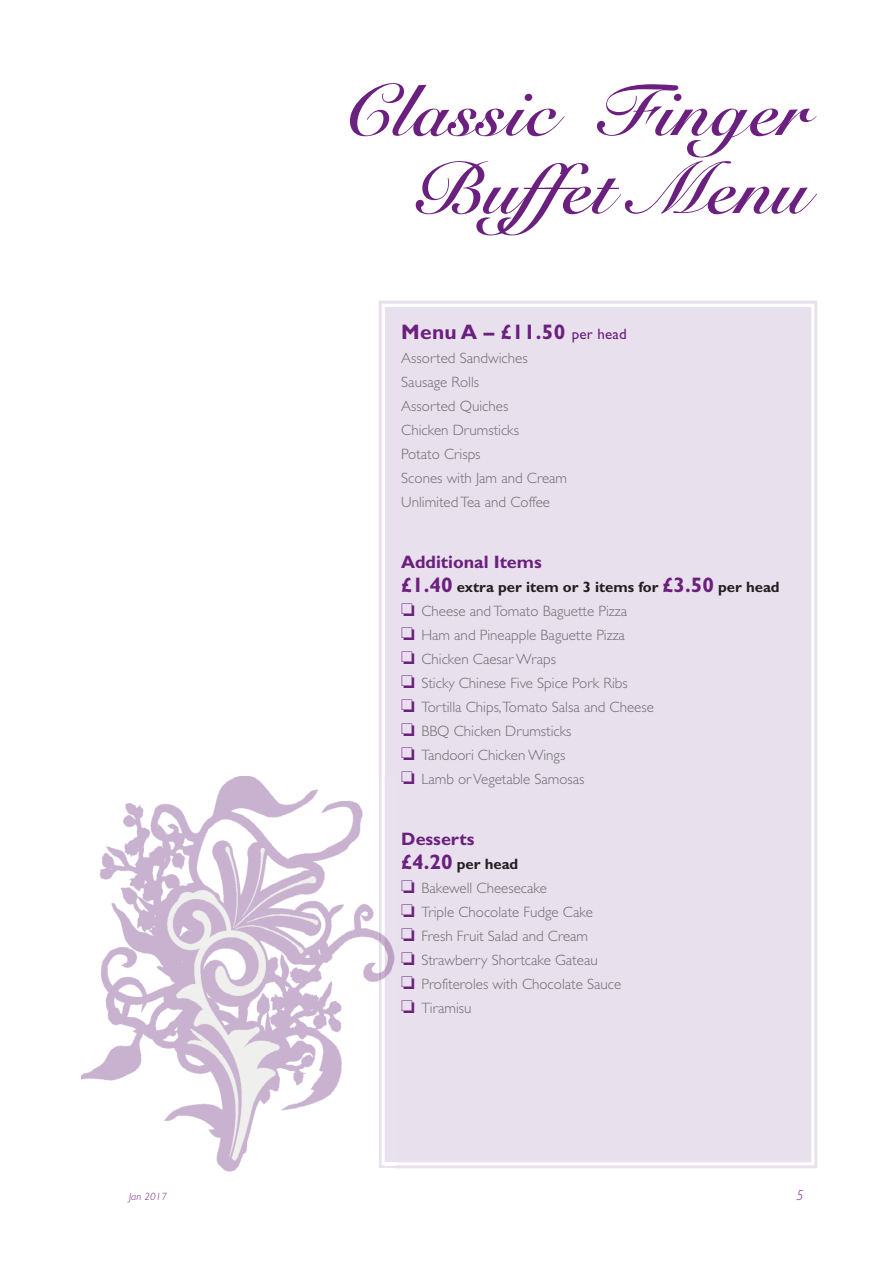
<style>
.page{position:relative;width:893px;height:1263px;background:#fff}
.page>*{position:absolute;margin:0;border:0;box-sizing:border-box;transform-origin:0 0}
.t1{font:72px/78px "Snell Roundhand Bold Script";letter-spacing:.015em;color:#6b1f7e;text-align:right}
.t2{font:700 21px "Gill Sans";letter-spacing:.015em;color:#6b1f7e}
.t3{font:700 18px "Gill Sans";color:#6b1f7e}
.t4{font:300 15px/24px "Gill Sans";color:#6c6d70}
.t5{font:700 15px "Gill Sans";color:#231f20}
.t6{font:italic 300 15px "Myriad Pro";color:#6b1f7e}
.t7{font:italic 300 10.5px "Gill Sans";letter-spacing:.015em;color:#6b1f7e}
.s1{font-weight:400;font-size:15px}
.s2{font-size:21px;color:#6b1f7e}
.s3{color:#6b1f7e}
</style>
<div class="page">
<div style="left:385px;top:307px;width:426px;height:855px;background:#e8e0ed"></div>
<div style="left:376px;top:298px;width:444px;height:873px;border:3px solid #fff"></div>
<img style="left:81px;top:776px;width:298px;height:395px">
<img style="left:385px;top:937px;width:10px;height:40px">
<img style="left:379px;top:776px;width:3px;height:392px">
<img style="left:382px;top:776px;width:3px;height:204px">
<svg style="left:382px;top:1165px;width:13px;height:3px"></svg>
<img style="left:379px;top:1168px;width:16px;height:3px">
<h1 class="t1" style="left:345px;top:82px;width:465px">Classic Finger<br>Buffet Menu</h1>
<h2 class="t2" style="left:401px;top:324px;width:227px">Menu A – £11.50 <span class="s1">per head</span></h2>
<p class="t4" style="left:401px;top:347px;width:167px">Assorted Sandwiches<br>Sausage Rolls<br>Assorted Quiches<br>Chicken Drumsticks<br>Potato Crisps<br>Scones with Jam and Cream<br>UnlimitedTea and Coffee</p>
<p class="t3" style="left:401px;top:555px;width:142px">Additional Items</p>
<p class="t5" style="left:401px;top:581px;width:380px"><span class="s2">£1.40</span> extra per item or 3 items for <span class="s2">£3.50</span> per head</p>
<p class="t4" style="left:401px;top:600px;width:227px"><span class="s3">□</span> Cheese andTomato Baguette Pizza</p>
<p class="t4" style="left:401px;top:624px;width:225px"><span class="s3">□</span> Ham and Pineapple Baguette Pizza</p>
<p class="t4" style="left:401px;top:648px;width:156px"><span class="s3">□</span> Chicken Caesar Wraps</p>
<p class="t4" style="left:401px;top:672px;width:228px"><span class="s3">□</span> Sticky Chinese Five Spice Pork Ribs</p>
<p class="t4" style="left:401px;top:696px;width:254px"><span class="s3">□</span> Tortilla Chips,Tomato Salsa and Cheese</p>
<p class="t4" style="left:401px;top:720px;width:172px"><span class="s3">□</span> BBQ Chicken Drumsticks</p>
<p class="t4" style="left:401px;top:744px;width:166px"><span class="s3">□</span> Tandoori Chicken Wings</p>
<p class="t4" style="left:401px;top:768px;width:185px"><span class="s3">□</span> Lamb orVegetable Samosas</p>
<p class="t3" style="left:401px;top:832px;width:75px">Desserts</p>
<p class="t5" style="left:401px;top:858px;width:119px"><span class="s2">£4.20</span> per head</p>
<p class="t4" style="left:401px;top:877px;width:147px"><span class="s3">□</span> Bakewell Cheesecake</p>
<p class="t4" style="left:401px;top:901px;width:193px"><span class="s3">□</span> Triple Chocolate Fudge Cake</p>
<p class="t4" style="left:401px;top:925px;width:188px"><span class="s3">□</span> Fresh Fruit Salad and Cream</p>
<p class="t4" style="left:401px;top:949px;width:198px"><span class="s3">□</span> Strawberry Shortcake Gateau</p>
<p class="t4" style="left:401px;top:973px;width:222px"><span class="s3">□</span> Profiteroles with Chocolate Sauce</p>
<p class="t4" style="left:401px;top:997px;width:72px"><span class="s3">□</span> Tiramisu</p>
<p class="t7" style="left:129px;top:1192px;width:39px">Jan 2017</p>
<p class="t6" style="left:796px;top:1189px;width:8px">5</p>
</div>
